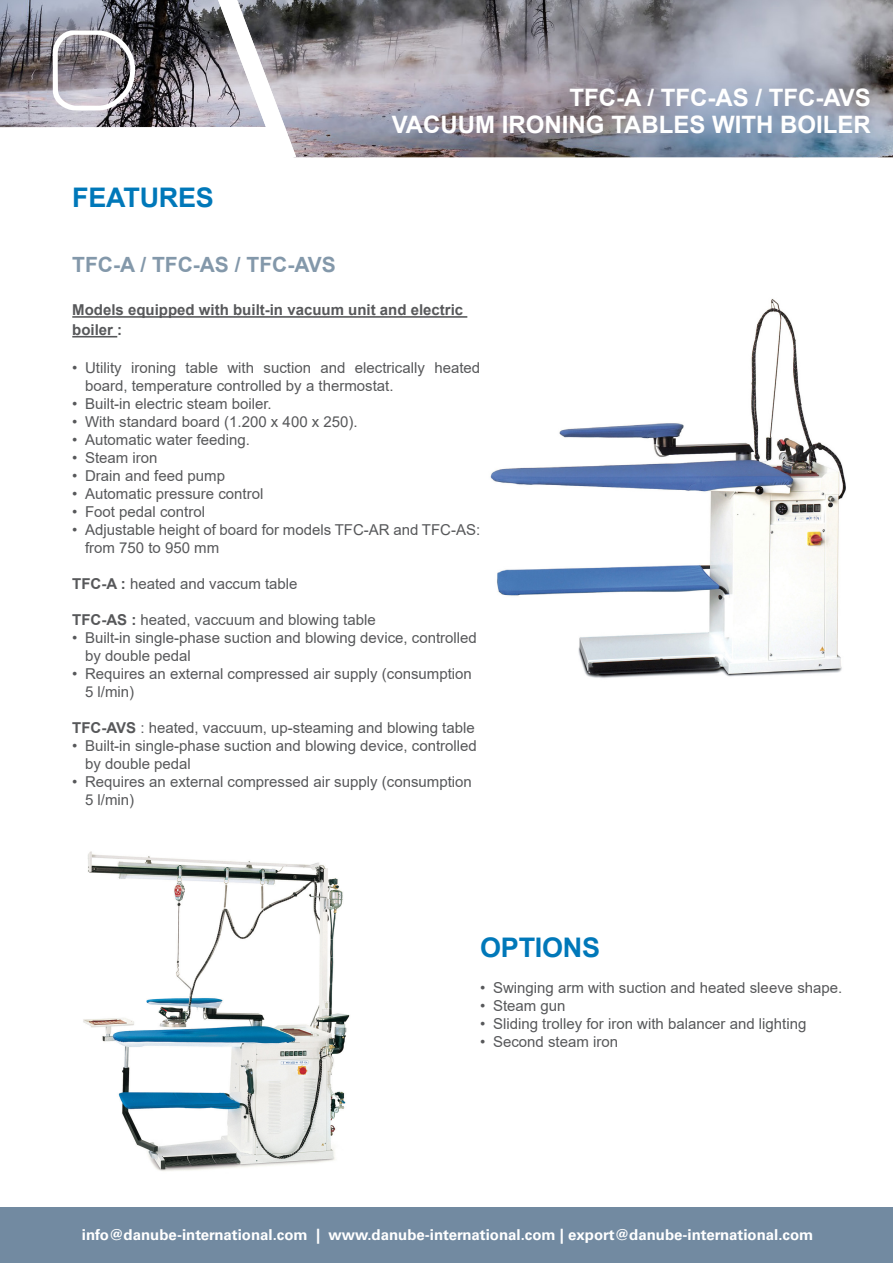
<style>
.page{position:relative;width:893px;height:1263px;background:#fff}
.page>*{position:absolute;margin:0;border:0;box-sizing:border-box;transform-origin:0 0}
.t1{font:700 27px "Arial";letter-spacing:-.01em;color:#0078b9}
.DANUBE_H1{font:700 24px "Arial";color:#fff}
.t2{font:700 21px "Arial";color:#8398aa}
.t3{font:15px/18px "Arial";color:#57585a}
.t4{font:700 15px "Univers LT Std";color:#fff}
.t5{font:700 15px/19.8px "Arial";color:#57585a}
.s1{font-weight:700}
</style>
<div class="page">
<img style="left:0;top:0;width:893px;height:157px">
<div style="left:0;top:1208px;width:893px;height:55px;background:#728aa1"></div>
<svg style="left:53px;top:30px;width:83px;height:81px"></svg>
<svg style="left:218px;top:0;width:78px;height:158px"></svg>
<img style="left:490px;top:299px;width:356px;height:379px">
<img style="left:83px;top:851px;width:267px;height:320px">
<hr style="left:72px;top:316px;width:395px;height:2px;background:#57585a">
<hr style="left:72px;top:336px;width:45px;height:1px;background:#57585a">
<p class="t1" style="left:72px;top:178px;width:143px">FEATURES</p>
<p class="DANUBE_H1" style="left:570px;top:81px;width:303px">TFC-A / TFC-AS / TFC-AVS</p>
<p class="DANUBE_H1" style="left:392px;top:108px;width:481px">VACUUM IRONING TABLES WITH BOILER</p>
<p class="t2" style="left:72px;top:250px;width:265px">TFC-A / TFC-AS / TFC-AVS</p>
<p class="t5" style="left:72px;top:300px;width:392px">Models equipped with built-in vacuum unit and electric boiler :</p>
<p class="t3" style="left:85px;top:359px;width:397px;text-indent:-13px">• Utility ironing table with suction and electrically heated board, temperature controlled by a thermostat.</p>
<p class="t3" style="left:72px;top:395px;width:201px">• Built-in electric steam boiler.</p>
<p class="t3" style="left:72px;top:413px;width:287px">• With standard board (1.200 x 400 x 250).</p>
<p class="t3" style="left:72px;top:431px;width:179px">• Automatic water feeding.</p>
<p class="t3" style="left:72px;top:449px;width:87px">• Steam iron</p>
<p class="t3" style="left:72px;top:467px;width:154px">• Drain and feed pump</p>
<p class="t3" style="left:72px;top:485px;width:193px">• Automatic pressure control</p>
<p class="t3" style="left:72px;top:503px;width:134px">• Foot pedal control</p>
<p class="t3" style="left:85px;top:521px;width:397px;text-indent:-13px">• Adjustable height of board for models TFC-AR and TFC-AS: from 750 to 950 mm</p>
<p class="t3" style="left:72px;top:575px;width:227px"><span class="s1">TFC-A :</span> heated and vaccum table</p>
<p class="t3" style="left:72px;top:611px;width:305px"><span class="s1">TFC-AS :</span> heated, vaccuum and blowing table</p>
<p class="t3" style="left:85px;top:629px;width:393px;text-indent:-13px">• Built-in single-phase suction and blowing device, controlled by double pedal</p>
<p class="t3" style="left:85px;top:665px;width:388px;text-indent:-13px">• Requires an external compressed air supply (consumption<br>5 l/min)</p>
<p class="t3" style="left:72px;top:719px;width:404px"><span class="s1">TFC-AVS</span> : heated, vaccuum, up-steaming and blowing table</p>
<p class="t3" style="left:85px;top:737px;width:393px;text-indent:-13px">• Built-in single-phase suction and blowing device, controlled by double pedal</p>
<p class="t3" style="left:85px;top:773px;width:388px;text-indent:-13px">• Requires an external compressed air supply (consumption<br>5 l/min)</p>
<p class="t1" style="left:480px;top:929px;width:121px">OPTIONS</p>
<p class="t3" style="left:480px;top:979px;width:364px">• Swinging arm with suction and heated sleeve shape.</p>
<p class="t3" style="left:480px;top:997px;width:87px">• Steam gun</p>
<p class="t3" style="left:480px;top:1015px;width:328px">• Sliding trolley for iron with balancer and lighting</p>
<p class="t3" style="left:480px;top:1033px;width:139px">• Second steam iron</p>
<p class="t4" style="left:82px;top:1226px;width:733px">info@danube-international.com | www.danube-international.com | export@danube-international.com</p>
</div>
